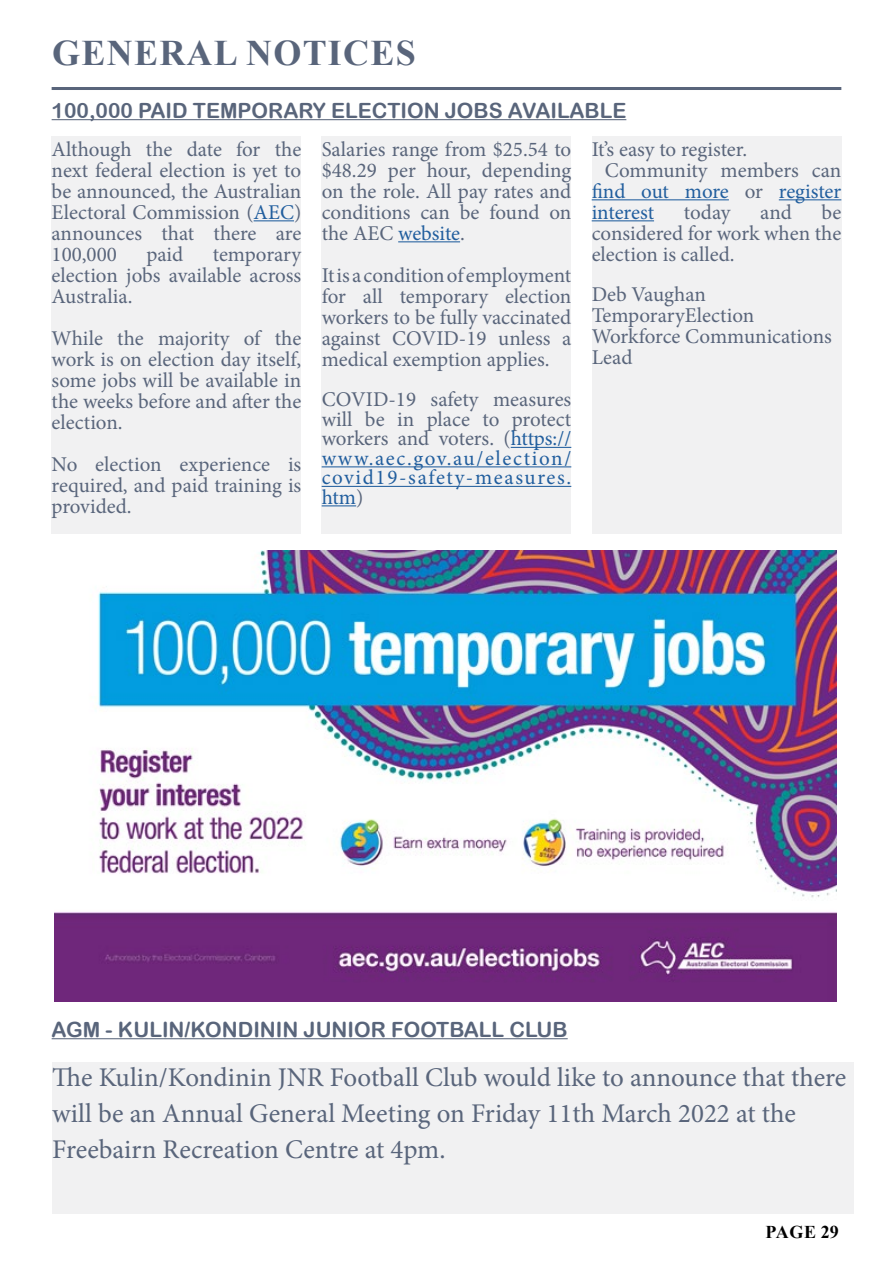
<style>
.page{position:relative;width:893px;height:1263px;background:#fff}
.page>*{position:absolute;margin:0;border:0;box-sizing:border-box;transform-origin:0 0}
.t1{font:700 36px "Times New Roman";letter-spacing:.035em;color:#59657b}
.t2{font:27px/36px "Minion Pro";color:#59657b}
.t3{font:21px/21px "Minion Pro";color:#59657b;text-align:justify}
.t4{font:21px "Arial Rounded MT Bold";color:#59657b}
.t5{font:21px "Minion Pro";letter-spacing:-.005em;color:#215e9e}
.t6{font:700 18px "Times New Roman";letter-spacing:.015em;color:#000}
.s1{color:#59657b}
.s2{color:#215e9e}
</style>
<div class="page">
<hr style="left:52px;top:87px;width:789px;height:3px;background:#59657b">
<div style="left:52px;top:136px;width:249px;height:397px;background:#f1f1f2"></div>
<hr style="left:254px;top:220px;width:40px;height:1px;background:#215e9e">
<hr style="left:52px;top:119px;width:574px;height:1px;background:#59657b">
<div style="left:592px;top:136px;width:249px;height:397px;background:#f1f1f2"></div>
<hr style="left:592px;top:199px;width:137px;height:1px;background:#215e9e">
<hr style="left:779px;top:199px;width:62px;height:1px;background:#215e9e">
<hr style="left:592px;top:220px;width:62px;height:1px;background:#215e9e">
<div style="left:322px;top:136px;width:249px;height:397px;background:#f1f1f2"></div>
<hr style="left:398px;top:241px;width:62px;height:1px;background:#215e9e">
<hr style="left:511px;top:447px;width:60px;height:1px;background:#215e9e">
<hr style="left:322px;top:466px;width:249px;height:1px;background:#215e9e">
<hr style="left:322px;top:486px;width:249px;height:1px;background:#215e9e">
<hr style="left:322px;top:505px;width:34px;height:1px;background:#215e9e">
<img style="left:54px;top:550px;width:783px;height:451px">
<div style="left:52px;top:1062px;width:801px;height:151px;background:#f1f1f2"></div>
<hr style="left:52px;top:1038px;width:516px;height:1px;background:#59657b">
<h1 class="t1" style="left:52px;top:27px;width:365px">GENERAL NOTICES</h1>
<p class="t4" style="left:52px;top:98px;width:576px">100,000 PAID TEMPORARY ELECTION JOBS AVAILABLE</p>
<p class="t3" style="left:592px;top:139px;width:157px">It’s easy to register.</p>
<p class="t3" style="left:605px;top:160px;width:238px">Community members can</p>
<p class="t5" style="left:592px;top:177px;width:251px">find out more <span class="s1">or</span> register</p>
<p class="t5" style="left:592px;top:198px;width:64px">interest</p>
<p class="t3" style="left:684px;top:202px;width:48px">today</p>
<p class="t3" style="left:760px;top:202px;width:33px">and</p>
<p class="t3" style="left:52px;top:139px;width:251px">Although the date for the next federal election is yet to be announced, the Australian Electoral Commission (<span class="s2">AEC</span>) announces that there are 100,000</p>
<p class="t3" style="left:322px;top:139px;width:251px">Salaries range from $25.54 to $48.29 per hour, depending on the role. All pay rates and conditions can be found on the AEC <span class="s2">website</span>.</p>
<p class="t3" style="left:322px;top:265px;width:251px">It is a condition of employment for all temporary election workers to be fully vaccinated against COVID-19 unless a medical exemption applies.</p>
<p class="t3" style="left:322px;top:390px;width:251px;line-height:19.5px">COVID-19 safety measures will be in place to protect workers and voters. (<span class="s2">https:// www.aec.gov.au/election/ covid19-safety-measures. htm</span>)</p>
<p class="t3" style="left:592px;top:202px;width:251px;text-indent:230px">be considered for work when the election is called.</p>
<p class="t3" style="left:592px;top:284px;width:241px;text-align:left">Deb Vaughan<br>TemporaryElection<br>Workforce Communications<br>Lead</p>
<p class="t3" style="left:146px;top:244px;width:38px">paid</p>
<p class="t3" style="left:52px;top:244px;width:251px;text-indent:161px">temporary election jobs available across Australia.</p>
<p class="t3" style="left:52px;top:328px;width:251px">While the majority of the work is on election day itself, some jobs will be available in the weeks before and after the election.</p>
<p class="t3" style="left:52px;top:454px;width:251px">No election experience is required, and paid training is provided.</p>
<p class="t4" style="left:52px;top:1017px;width:518px">AGM - KULIN/KONDININ JUNIOR FOOTBALL CLUB</p>
<p class="t2" style="left:52px;top:1060px;width:796px">The Kulin/Kondinin JNR Football Club would like to announce that there will be an Annual General Meeting on Friday 11th March 2022 at the<br>Freebairn Recreation Centre at 4pm.</p>
<p class="t6" style="left:766px;top:1219px;width:75px">PAGE 29</p>
</div>
